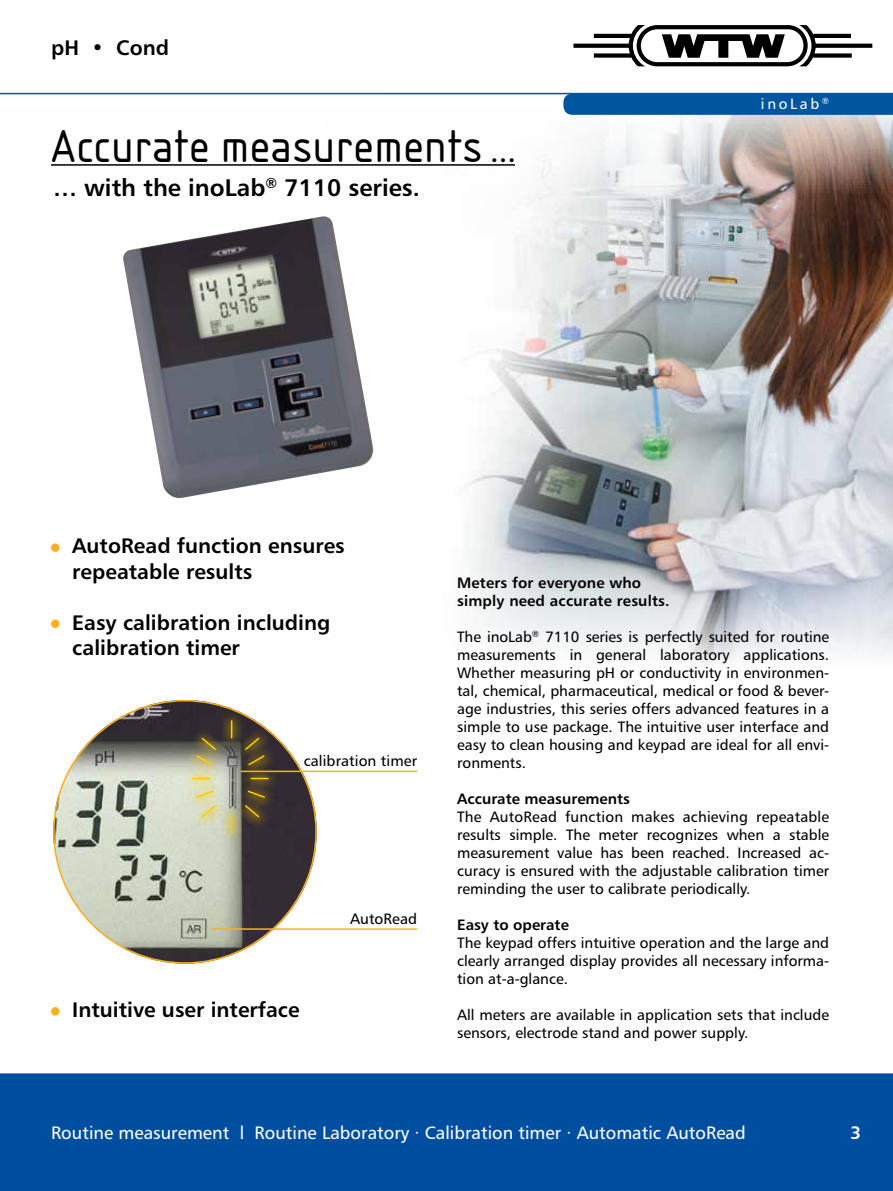
<style>
.page{position:relative;width:893px;height:1191px;background:#fff}
.page>*{position:absolute;margin:0;border:0;box-sizing:border-box;transform-origin:0 0}
.t1{font:48px "Isonorm LT";letter-spacing:.01em;color:#000}
.t2{font:24px "Humanist 777 BT Bold B";color:#000}
.t3{font:21px/25.2px "Humanist 777 BT Bold B";color:#000}
.t4{font:18px "Humanist 777 BT Roman B";color:#fff}
.t5{font:18px "Humanist 777 BT Bold B";color:#fff}
.t6{font:15px/18px "Humanist 777 BT Roman B";color:#000;text-align:justify}
.t7{font:15px/18px "Humanist 777 BT Bold B";letter-spacing:.01em;color:#000}
.t8{font:15px "Humanist 777 BT Roman B";letter-spacing:.175em;color:#fff}
</style>
<div class="page">
<div style="left:0;top:1071px;width:893px;height:120px;background:#004e9f"></div>
<hr style="left:0;top:1070px;width:893px;height:3px;background:#fff">
<img style="left:323px;top:92px;width:570px;height:571px">
<img style="left:53px;top:700px;width:264px;height:263px;border-radius:132px">
<img style="left:123px;top:216px;width:251px;height:283px">
<div style="left:219px;top:803px;width:25px;height:40px;background:#fc0;opacity:.75"></div>
<div style="left:219px;top:709px;width:25px;height:40px;background:#fc0;opacity:.75"></div>
<svg style="left:181px;top:720px;width:99px;height:113px;background:#847e68"></svg>
<div style="left:563px;top:94px;width:330px;height:21px;background:#00559f"></div>
<svg style="left:573px;top:25px;width:299px;height:41px"></svg>
<hr style="left:0;top:93px;width:893px;height:1px;background:#00559f">
<hr style="left:51px;top:164px;width:464px;height:2px;background:#000">
<div style="left:51px;top:543px;width:9px;height:9px;background:#f9b11f;border-radius:50%"></div>
<div style="left:51px;top:1007px;width:9px;height:8px;background:#f9b11f;border-radius:50%"></div>
<div style="left:51px;top:619px;width:9px;height:9px;background:#f9b11f;border-radius:50%"></div>
<hr style="left:241px;top:770px;width:176px;height:2px;background:#f9b11f">
<hr style="left:212px;top:928px;width:205px;height:1px;background:#f9b11f">
<h3 class="t3" style="left:51px;top:34px;width:120px">pH • Cond</h3>
<h1 class="t1" style="left:51px;top:119px;width:467px">Accurate measurements …</h1>
<h2 class="t2" style="left:53px;top:172px;width:368px">… with the inoLab<sup>®</sup> 7110 series.</h2>
<p class="t8" style="left:761px;top:94px;width:70px">inoLab <sup>®</sup></p>
<h3 class="t3" style="left:72px;top:533px;width:274px">AutoRead function ensures repeatable results</h3>
<h3 class="t3" style="left:72px;top:609px;width:260px">Easy calibration including calibration timer</h3>
<p class="t6" style="left:304px;top:751px;width:115px">calibration timer</p>
<h3 class="t3" style="left:72px;top:996px;width:229px">Intuitive user interface</h3>
<p class="t6" style="left:350px;top:909px;width:69px">AutoRead</p>
<p class="t7" style="left:457px;top:573px;width:214px">Meters for everyone who simply need accurate results.</p>
<p class="t6" style="left:457px;top:627px;width:374px">The inoLab<sup>®</sup> 7110 series is perfectly suited for routine measurements in general laboratory applications.<br>Whether measuring pH or conductivity in environmen&shy;tal, chemical, pharmaceutical, medical or food &amp; bever&shy;age industries, this series offers advanced features in a simple to use package. The intuitive user interface and easy to clean housing and keypad are ideal for all envi&shy;ronments.</p>
<p class="t7" style="left:457px;top:789px;width:174px">Accurate measurements</p>
<p class="t6" style="left:457px;top:807px;width:374px">The AutoRead function makes achieving repeatable results simple. The meter recognizes when a stable measurement value has been reached. Increased ac&shy;curacy is ensured with the adjustable calibration timer reminding the user to calibrate periodically.</p>
<p class="t7" style="left:457px;top:915px;width:113px">Easy to operate</p>
<p class="t6" style="left:457px;top:933px;width:374px">The keypad offers intuitive operation and the large and clearly arranged display provides all necessary informa&shy;tion at-a-glance.</p>
<p class="t6" style="left:457px;top:1005px;width:374px">All meters are available in application sets that include sensors, electrode stand and power supply.</p>
<p class="t4" style="left:51px;top:1121px;width:696px">Routine measurement l Routine Laboratory · Calibration timer · Automatic AutoRead</p>
<p class="t5" style="left:850px;top:1121px;width:12px">3</p>
</div>
